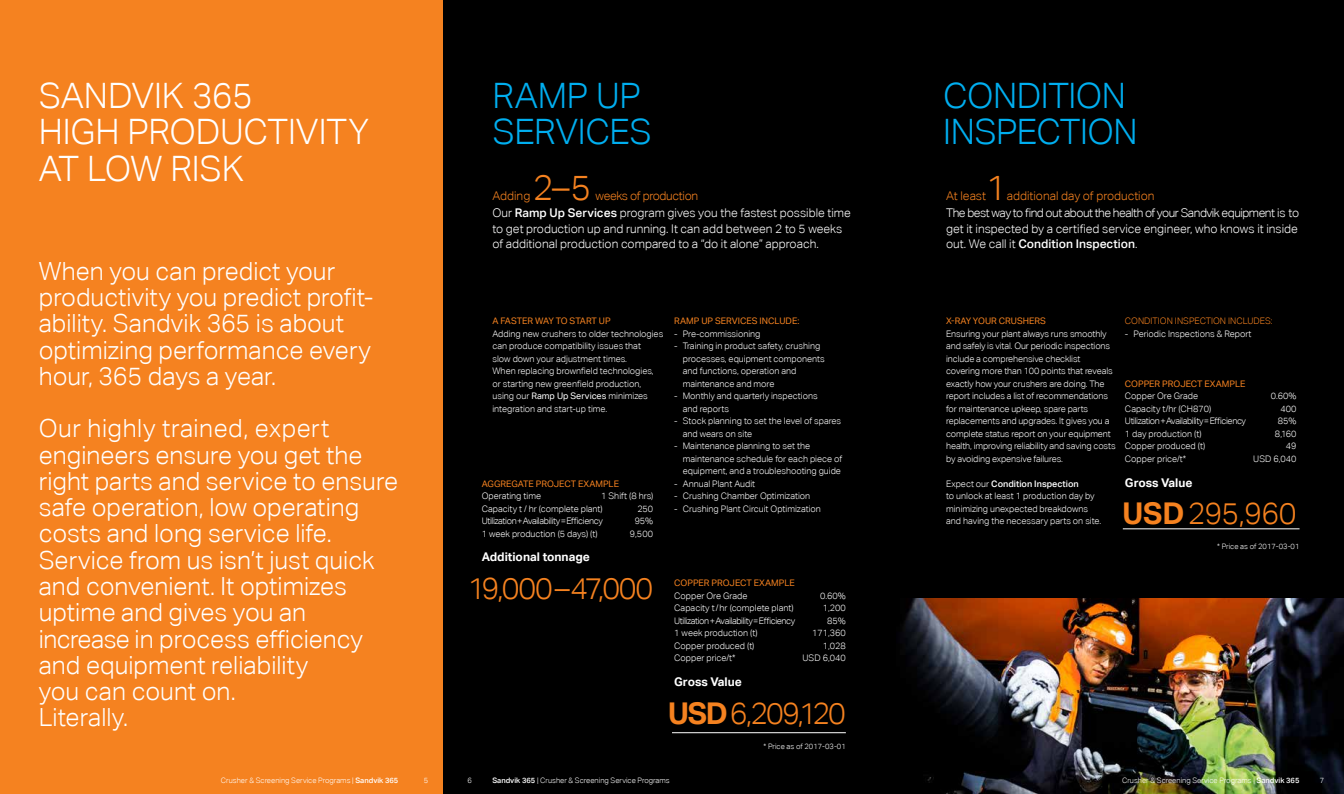
<style>
.page{position:relative;width:1344px;height:794px;background:#fff}
.page>*{position:absolute;margin:0;border:0;box-sizing:border-box;transform-origin:0 0}
.t1{font:300 35px/36.8px "Aktiv Grotesk Corp";letter-spacing:-.005em;color:#fff}
.t2{font:300 35px/36.8px "Aktiv Grotesk Corp";letter-spacing:-.015em;color:#00aeef}
.t3{font:300 35px "Aktiv Grotesk Corp";color:#f58220}
.t4{font:300 30px "Aktiv Grotesk Corp";letter-spacing:-.04em;color:#f58220}
.t5{font:300 25px/26.2px "Aktiv Grotesk Corp";color:#fff}
.t6{font:300 12px/15.6px "Aktiv Grotesk Corp";color:#fff;text-align:justify}
.t7{font:300 12px "Aktiv Grotesk Corp";color:#f58220}
.t8{font:700 12px "Aktiv Grotesk Corp";color:#fff}
.t9{font:300 12px "Aktiv Grotesk Corp";letter-spacing:-.025em;color:#f58220}
.t10{font:300 9px/12.5px "Aktiv Grotesk Corp";color:#fff}
.t11{font:9px "Aktiv Grotesk Corp";color:#f58220}
.t12{font:300 9px "Aktiv Grotesk Corp";color:#f58220}
.t13{font:300 7.5px "Aktiv Grotesk Corp";color:#fff}
.s1{font-weight:500}
.s2{font-weight:400}
.s3{font-weight:700}
</style>
<div class="page">
<div style="left:442px;top:0;width:902px;height:794px;background:#000"></div>
<img style="left:896px;top:599px;width:448px;height:195px">
<div style="left:0;top:0;width:442px;height:794px;background:#f58220"></div>
<hr style="left:672px;top:732px;width:174px;height:1px;background:#fff">
<hr style="left:1123px;top:528px;width:176px;height:1px;background:#fff">
<h1 class="t1" style="left:39px;top:77px;width:332px">SANDVIK 365<br>HIGH PRODUCTIVITY<br>AT LOW RISK</h1>
<h3 class="t5" style="left:39px;top:258px;width:334px">When you can predict your productivity you predict profit&shy;ability. Sandvik 365 is about optimizing performance every hour, 365 days a year.</h3>
<p class="t5" style="left:39px;top:415px;width:361px">Our highly trained, expert engineers ensure you get the right parts and service to ensure safe operation, low operating costs and long service life.<br>Service from us isn’t just quick and convenient. It optimizes uptime and gives you an increase in process efficiency and equipment reliability<br>you can count on.<br>Literally.</p>
<h1 class="t2" style="left:492px;top:77px;width:161px">RAMP UP<br>SERVICES</h1>
<h1 class="t2" style="left:943px;top:77px;width:196px">CONDITION<br>INSPECTION</h1>
<h1 class="t3" style="left:533px;top:167px;width:60px">2–5</h1>
<h1 class="t3" style="left:986px;top:167px;width:22px">1</h1>
<h3 class="t9" style="left:595px;top:188px;width:104px">weeks of production</h3>
<h3 class="t7" style="left:946px;top:188px;width:41px">At least</h3>
<h3 class="t7" style="left:492px;top:188px;width:39px">Adding</h3>
<h3 class="t7" style="left:1007px;top:188px;width:149px">additional day of production</h3>
<h3 class="t6" style="left:492px;top:205px;width:360px;text-align:left">Our <span class="s1">Ramp Up Services</span> program gives you the fastest possible time to get production up and running. It can add between 2 to 5 weeks of additional production compared to a “do it alone” approach.</h3>
<p class="t11" style="left:674px;top:316px;width:127px">RAMP UP SERVICES INCLUDE:</p>
<p class="t10" style="left:674px;top:327px;width:88px">- Pre-commissioning</p>
<p class="t10" style="left:683px;top:340px;width:144px;text-indent:-9px">- Training in product safety, crushing processes, equipment components and functions, operation and maintenance and more</p>
<p class="t10" style="left:683px;top:390px;width:136px;text-indent:-9px">- Monthly and quarterly inspections and reports</p>
<p class="t10" style="left:683px;top:415px;width:160px;text-indent:-9px">- Stock planning to set the level of spares and wears on site</p>
<p class="t10" style="left:683px;top:440px;width:161px;text-indent:-9px">- Maintenance planning to set the maintenance schedule for each piece of equipment, and a troubleshooting guide</p>
<p class="t10" style="left:674px;top:477px;width:82px">- Annual Plant Audit</p>
<p class="t10" style="left:674px;top:489px;width:138px">- Crushing Chamber Optimization</p>
<p class="t10" style="left:674px;top:502px;width:148px">- Crushing Plant Circuit Optimization</p>
<p class="t11" style="left:492px;top:316px;width:120px">A FASTER WAY TO START UP</p>
<p class="t10" style="left:492px;top:327px;width:172px">Adding new crushers to older technologies can produce compatibility issues that<br>slow down your adjustment times.<br>When replacing brownfield technologies, or starting new greenfield production, using our <span class="s2">Ramp Up Services</span> minimizes integration and start-up time.</p>
<p class="t11" style="left:482px;top:478px;width:139px">AGGREGATE PROJECT EXAMPLE</p>
<p class="t10" style="left:482px;top:489px;width:123px">Operating time<br>Capacity t / hr (complete plant)<br>Utilization+Availability=Efficiency<br>1 week production (5 days) (t)</p>
<h3 class="t8" style="left:482px;top:550px;width:110px">Additional tonnage</h3>
<p class="t10" style="left:601px;top:489px;width:54px;text-align:right">1 Shift (8 hrs)<br>250<br>95%<br>9,500</p>
<h2 class="t4" style="left:468px;top:571px;width:187px">19,000–47,000</h2>
<p class="t11" style="left:674px;top:578px;width:122px">COPPER PROJECT EXAMPLE</p>
<p class="t10" style="left:674px;top:589px;width:123px">Copper Ore Grade<br>Capacity t/hr (complete plant)<br>Utilization+Availability=Efficiency<br>1 week production (t)<br>Copper produced (t)<br>Copper price/t*</p>
<h3 class="t8" style="left:674px;top:674px;width:69px">Gross Value</h3>
<p class="t10" style="left:802px;top:589px;width:45px;text-align:right">0.60%<br>1,200<br>85%<br>171,360<br>1,028<br>USD 6,040</p>
<h2 class="t4" style="left:668px;top:696px;width:179px"><span class="s3">USD</span> 6,209,120</h2>
<p class="t13" style="left:763px;top:741px;width:84px">* Price as of 2017-03-01</p>
<h3 class="t6" style="left:946px;top:205px;width:354px">The best way to find out about the health of your Sandvik equipment is to get it inspected by a certified service engineer, who knows it inside out. We call it <span class="s1">Condition Inspection</span>.</h3>
<p class="t11" style="left:946px;top:316px;width:101px">X-RAY YOUR CRUSHERS</p>
<p class="t10" style="left:946px;top:327px;width:171px">Ensuring your plant always runs smoothly and safely is vital. Our periodic inspections include a comprehensive checklist covering more than 100 points that reveals exactly how your crushers are doing. The report includes a list of recommendations for maintenance upkeep, spare parts replacements and upgrades. It gives you a complete status report on your equipment health, improving reliability and saving costs by avoiding expensive failures.</p>
<p class="t10" style="left:946px;top:477px;width:157px">Expect our <span class="s1">Condition Inspection<br></span>to unlock at least 1 production day by minimizing unexpected breakdowns and having the necessary parts on site.</p>
<p class="t12" style="left:1125px;top:316px;width:149px">CONDITION INSPECTION INCLUDES:</p>
<p class="t10" style="left:1125px;top:327px;width:128px">- Periodic Inspections &amp; Report</p>
<p class="t11" style="left:1125px;top:378px;width:122px">COPPER PROJECT EXAMPLE</p>
<p class="t10" style="left:1125px;top:390px;width:123px">Copper Ore Grade<br>Capacity t/hr (CH870)<br>Utilization+Availability=Efficiency<br>1 day production (t)<br>Copper produced (t)<br>Copper price/t*</p>
<h3 class="t8" style="left:1125px;top:475px;width:69px">Gross Value</h3>
<p class="t10" style="left:1253px;top:390px;width:45px;text-align:right">0.60%<br>400<br>85%<br>8,160<br>49<br>USD 6,040</p>
<h2 class="t4" style="left:1122px;top:496px;width:176px"><span class="s3">USD</span>295,960</h2>
<p class="t13" style="left:1217px;top:542px;width:84px">* Price as of 2017-03-01</p>
<p class="t13" style="left:221px;top:776px;width:179px">Crusher &amp; Screening Service Programs | <span class="s1">Sandvik 365</span></p>
<p class="t13" style="left:1122px;top:776px;width:179px">Crusher &amp; Screening Service Programs | <span class="s1">Sandvik 365</span></p>
<p class="t13" style="left:492px;top:776px;width:179px"><span class="s1">Sandvik 365</span> | Crusher &amp; Screening Service Programs</p>
<p class="t13" style="left:424px;top:776px;width:6px">5</p>
<p class="t13" style="left:467px;top:776px;width:6px">6</p>
<p class="t13" style="left:1320px;top:776px;width:6px">7</p>
</div>
